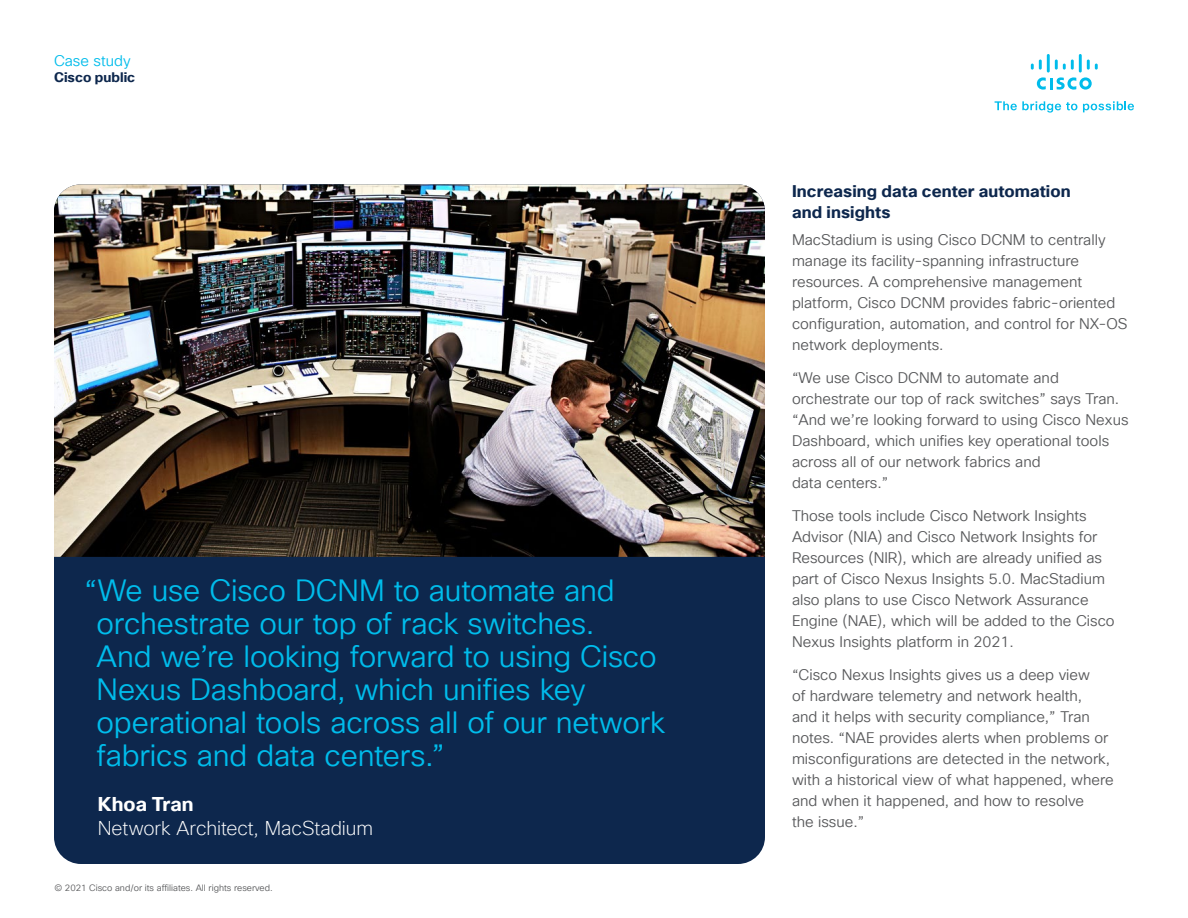
<style>
.page{position:relative;width:1188px;height:918px;background:#fff}
.page>*{position:absolute;margin:0;border:0;box-sizing:border-box;transform-origin:0 0}
.Pull_Quote_Body_colo{font:30px/33px "Cisco Sans TT Light";letter-spacing:-.005em;color:#00bceb}
.Pull_Quote_Author_Ti{font:200 19.5px "Cisco Sans TT";letter-spacing:-.005em;color:#fff}
.Pull_Quote_Author_Na{font:700 19.5px "Cisco Sans TT";letter-spacing:.005em;color:#fff}
.Subhead3_Indigo{font:700 16.5px/21px "Cisco Sans TT";letter-spacing:.005em;color:#0d274d}
.Body{font:15px/21px "Cisco Sans TT Light";color:#57585a}
.t1{font:15px "Cisco Sans TT Light";color:#00bceb}
.t2{font:700 13.5px "Cisco Sans TT";color:#0d274d}
.t3{font:9px "Cisco Sans TT Light";color:#57585a}
</style>
<div class="page">
<svg style="left:995px;top:101px;width:82px;height:12px"></svg>
<svg style="left:1083px;top:101px;width:51px;height:11px"></svg>
<svg style="left:1037px;top:77px;width:55px;height:13px"></svg>
<svg style="left:1031px;top:60px;width:11px;height:10px"></svg>
<hr style="left:1047px;top:54px;width:3px;height:19px;background:#00bceb">
<svg style="left:1055px;top:60px;width:19px;height:10px"></svg>
<hr style="left:1079px;top:54px;width:3px;height:19px;background:#00bceb">
<svg style="left:1087px;top:60px;width:11px;height:10px"></svg>
<div style="left:54px;top:184px;width:711px;height:680px;background:#0d274d;border-radius:27px"></div>
<img style="left:54px;top:184px;width:711px;height:373px">
<p class="t1" style="left:54px;top:51px;width:78px">Case study</p>
<p class="t2" style="left:54px;top:69px;width:83px">Cisco public</p>
<p class="Pull_Quote_Body_colo" style="left:97px;top:575px;width:570px;text-indent:-12px">“We use Cisco DCNM to automate and orchestrate our top of rack switches.<br>And we’re looking forward to using Cisco Nexus Dashboard, which unifies key operational tools across all of our network fabrics and data centers.”</p>
<p class="Pull_Quote_Author_Na" style="left:98px;top:791px;width:97px">Khoa Tran</p>
<p class="Pull_Quote_Author_Ti" style="left:98px;top:816px;width:277px">Network Architect, MacStadium</p>
<p class="t3" style="left:54px;top:882px;width:220px">© 2021 Cisco and/or its affiliates. All rights reserved.</p>
<p class="Subhead3_Indigo" style="left:792px;top:181px;width:280px">Increasing data center automation and insights</p>
<p class="Body" style="left:792px;top:230px;width:337px">MacStadium is using Cisco DCNM to centrally manage its facility-spanning infrastructure resources. A comprehensive management platform, Cisco DCNM provides fabric-oriented configuration, automation, and control for NX-OS network deployments.</p>
<p class="Body" style="left:792px;top:368px;width:338px">“We use Cisco DCNM to automate and orchestrate our top of rack switches” says Tran. “And we’re looking forward to using Cisco Nexus Dashboard, which unifies key operational tools across all of our network fabrics and<br>data centers.”</p>
<p class="Body" style="left:792px;top:506px;width:324px">Those tools include Cisco Network Insights Advisor (NIA) and Cisco Network Insights for Resources (NIR), which are already unified as part of Cisco Nexus Insights 5.0. MacStadium also plans to use Cisco Network Assurance Engine (NAE), which will be added to the Cisco Nexus Insights platform in 2021.</p>
<p class="Body" style="left:792px;top:665px;width:323px">“Cisco Nexus Insights gives us a deep view<br>of hardware telemetry and network health,<br>and it helps with security compliance,” Tran notes. “NAE provides alerts when problems or misconfigurations are detected in the network, with a historical view of what happened, where and when it happened, and how to resolve<br>the issue.”</p>
</div>
